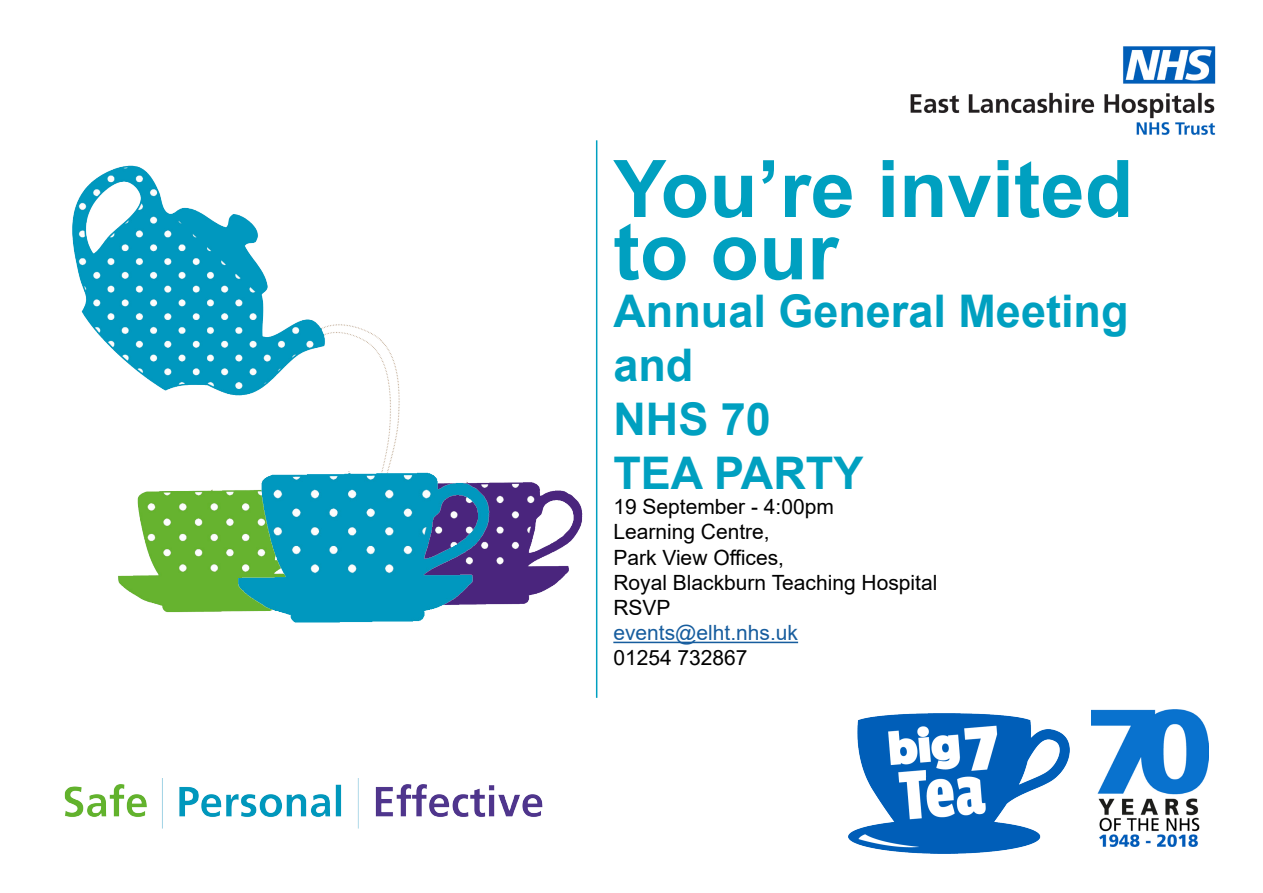
<style>
.page{position:relative;width:1263px;height:893px;background:#fff}
.page>*{position:absolute;margin:0;border:0;box-sizing:border-box;transform-origin:0 0}
.t1{font:700 79.5px "Arial";color:#00a0c0}
.t2{font:700 45px "Arial";color:#00a0c0}
.t3{font:21px/25.2px "Arial";color:#000}
.t4{font:21px "Arial";color:#175d9e}
</style>
<div class="page">
<hr style="left:613px;top:642px;width:185px;height:1px;background:#175d9e">
<img style="left:64px;top:778px;width:479px;height:50px">
<img style="left:910px;top:46px;width:306px;height:89px">
<img style="left:1091px;top:710px;width:118px;height:137px">
<img style="left:118px;top:520px;width:78px;height:93px">
<img style="left:72px;top:140px;width:526px;height:380px">
<img style="left:493px;top:458px;width:105px;height:195px">
<img style="left:196px;top:410px;width:297px;height:213px">
<img style="left:848px;top:714px;width:222px;height:139px">
<hr style="left:596px;top:140px;width:1px;height:558px;background:#00a0c0">
<p class="t1" style="left:613px;top:133px;width:521px">You’re invited</p>
<p class="t1" style="left:613px;top:195px;width:227px">to our</p>
<p class="t2" style="left:613px;top:279px;width:517px">Annual General Meeting</p>
<p class="t2" style="left:613px;top:333px;width:82px">and</p>
<p class="t2" style="left:613px;top:387px;width:159px">NHS 70</p>
<p class="t2" style="left:613px;top:441px;width:251px">TEA PARTY</p>
<p class="t3" style="left:613px;top:494px;width:222px">19 September - 4:00pm</p>
<p class="t3" style="left:613px;top:519px;width:158px">Learning Centre,</p>
<p class="t3" style="left:613px;top:544px;width:326px">Park View Offices,<br>Royal Blackburn Teaching Hospital</p>
<p class="t3" style="left:613px;top:595px;width:59px">RSVP</p>
<p class="t4" style="left:613px;top:618px;width:186px">events@elht.nhs.uk</p>
<p class="t3" style="left:613px;top:645px;width:136px">01254 732867</p>
</div>
